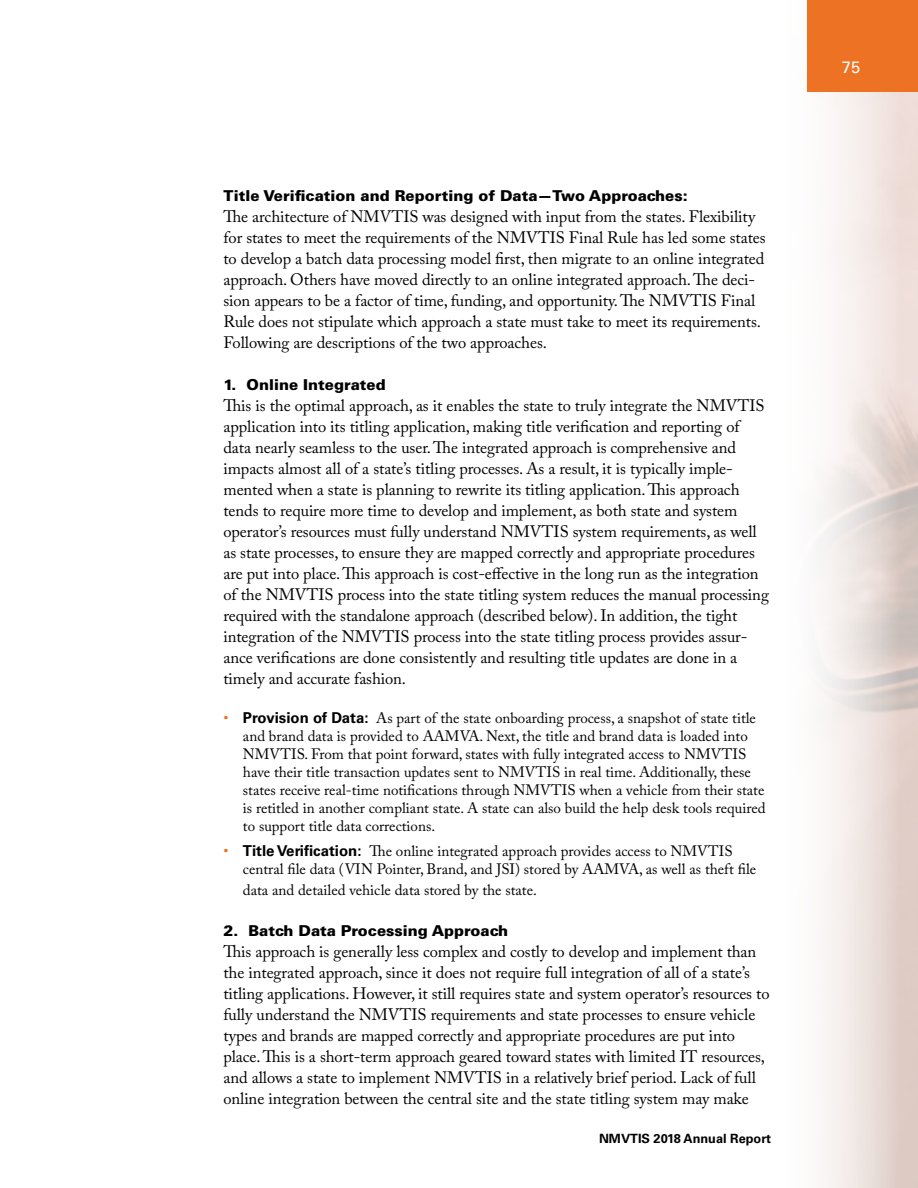
<style>
.page{position:relative;width:918px;height:1188px;background:#fff}
.page>*{position:absolute;margin:0;border:0;box-sizing:border-box;transform-origin:0 0}
.Body_copy_no_indent{font:16.5px/21px "Adobe Caslon Pro";letter-spacing:-.005em;color:#000}
.t1{font:16.5px "Univers LT Std";color:#fff}
.t2{font:15px/18px "Adobe Caslon Pro";color:#000}
.SUBHEAD_BLACK_10_13{font:900 15px "Univers LT Std";color:#000}
.t3{font:700 12.75px "Univers LT Std";color:#000}
.s1{color:#ee7223}
.s2{font-family:"Univers LT Std";font-weight:700}
</style>
<div class="page">
<div style="left:807px;top:0;width:111px;height:92px;background:#ee7223"></div>
<p class="SUBHEAD_BLACK_10_13" style="left:223px;top:186px;width:466px">Title Verification and Reporting of Data—Two Approaches:</p>
<p class="Body_copy_no_indent" style="left:223px;top:206px;width:544px">The architecture of NMVTIS was designed with input from the states. Flexibility for states to meet the requirements of the NMVTIS Final Rule has led some states to develop a batch data processing model first, then migrate to an online integrated approach. Others have moved directly to an online integrated approach. The deci&shy;sion appears to be a factor of time, funding, and opportunity. The NMVTIS Final Rule does not stipulate which approach a state must take to meet its requirements.<br>Following are descriptions of the two approaches.</p>
<p class="SUBHEAD_BLACK_10_13" style="left:223px;top:375px;width:164px">1. Online Integrated</p>
<p class="Body_copy_no_indent" style="left:223px;top:395px;width:547px">This is the optimal approach, as it enables the state to truly integrate the NMVTIS application into its titling application, making title verification and reporting of data nearly seamless to the user. The integrated approach is comprehensive and impacts almost all of a state’s titling processes. As a result, it is typically imple&shy;mented when a state is planning to rewrite its titling application. This approach tends to require more time to develop and implement, as both state and system operator’s resources must fully understand NMVTIS system requirements, as well as state processes, to ensure they are mapped correctly and appropriate procedures are put into place. This approach is cost-effective in the long run as the integration of the NMVTIS process into the state titling system reduces the manual processing required with the standalone approach (described below). In addition, the tight integration of the NMVTIS process into the state titling process provides assur&shy;ance verifications are done consistently and resulting title updates are done in a timely and accurate fashion.</p>
<p class="t2" style="left:243px;top:709px;width:524px;text-indent:-20px"><span class="s1">•</span> <span class="s2">Provision of Data:</span> As part of the state onboarding process, a snapshot of state title and brand data is provided to AAMVA. Next, the title and brand data is loaded into NMVTIS. From that point forward, states with fully integrated access to NMVTIS have their title transaction updates sent to NMVTIS in real time. Additionally, these states receive real-time notifications through NMVTIS when a vehicle from their state is retitled in another compliant state. A state can also build the help desk tools required to support title data corrections.</p>
<p class="t2" style="left:243px;top:842px;width:515px;text-indent:-20px"><span class="s1">•</span> <span class="s2">Title Verification:</span> The online integrated approach provides access to NMVTIS central file data (VIN Pointer, Brand, and JSI) stored by AAMVA, as well as theft file</p>
<p class="t2" style="left:243px;top:881px;width:295px">data and detailed vehicle data stored by the state.</p>
<p class="SUBHEAD_BLACK_10_13" style="left:223px;top:921px;width:286px">2. Batch Data Processing Approach</p>
<p class="Body_copy_no_indent" style="left:223px;top:941px;width:548px">This approach is generally less complex and costly to develop and implement than the integrated approach, since it does not require full integration of all of a state’s titling applications. However, it still requires state and system operator’s resources to fully understand the NMVTIS requirements and state processes to ensure vehicle types and brands are mapped correctly and appropriate procedures are put into place. This is a short-term approach geared toward states with limited IT resources, and allows a state to implement NMVTIS in a relatively brief period. Lack of full online integration between the central site and the state titling system may make</p>
<p class="t3" style="left:599px;top:1131px;width:174px">NMVTIS 2018 Annual Report</p>
<p class="t1" style="left:842px;top:58px;width:20px">75</p>
</div>
